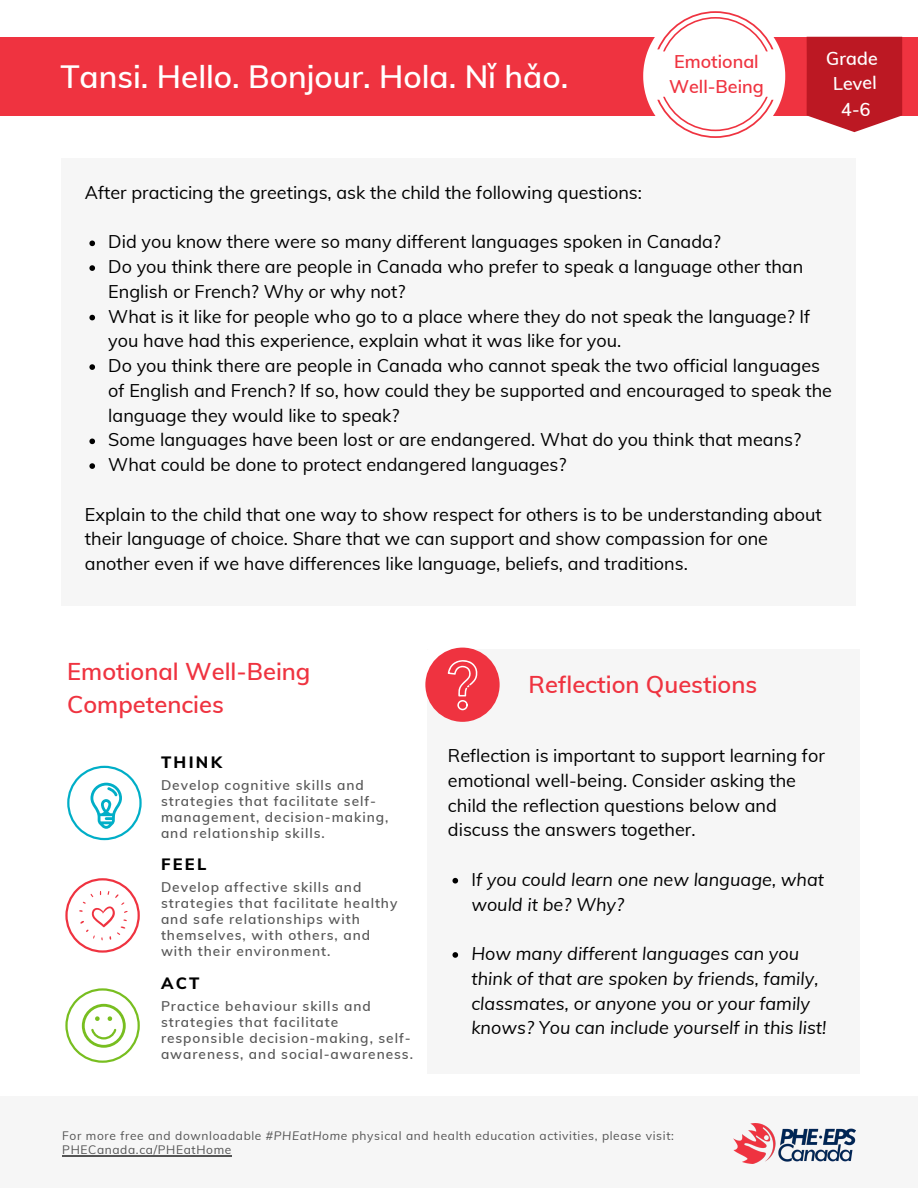
<style>
.page{position:relative;width:918px;height:1188px;background:#fff}
.page>*{position:absolute;margin:0;border:0;box-sizing:border-box;transform-origin:0 0}
.t1{font:600 31.5px "Muli";color:#fff}
.t2{font:600 23.7px/32.7px "Muli";color:#ef3340}
.t3{font:18px/24.8px "Muli";color:#000}
.t4{font:italic 18px/24.8px "Muli";color:#000}
.t5{font:600 18px/25px "Muli";color:#ef3340}
.t6{font:600 18px/25.5px "Muli";color:#fff;text-align:center}
.t7{font:800 16.5px "Muli";letter-spacing:.14em;color:#000}
.t8{font:600 13.65px/15.9px "Muli";letter-spacing:.07em;color:#545454}
.t9{font:12px/14.1px "Muli";letter-spacing:.055em;color:#545454}
.s1{font-style:normal}
.s2{font-style:italic}
</style>
<div class="page">
<div style="left:0;top:1096px;width:918px;height:92px;background:#f6f6f6"></div>
<img style="left:734px;top:1123px;width:121px;height:41px">
<div style="left:61px;top:158px;width:795px;height:448px;background:#f6f6f6"></div>
<div style="left:0;top:37px;width:918px;height:79px;background:#ef3340"></div>
<svg style="left:643px;top:11px;width:142px;height:127px"></svg>
<svg style="left:807px;top:37px;width:95px;height:95px;background:#c12b35"></svg>
<svg style="left:89px;top:241px;width:6px;height:5px"></svg>
<svg style="left:89px;top:265px;width:6px;height:6px"></svg>
<svg style="left:89px;top:315px;width:6px;height:5px"></svg>
<svg style="left:89px;top:364px;width:6px;height:6px"></svg>
<svg style="left:89px;top:439px;width:6px;height:5px"></svg>
<svg style="left:89px;top:463px;width:6px;height:6px"></svg>
<div style="left:427px;top:649px;width:432px;height:424px;background:#f6f6f6"></div>
<div style="left:425px;top:648px;width:75px;height:74px;background:#ef3340;border-radius:50%"></div>
<svg style="left:425px;top:647px;width:53px;height:64px"></svg>
<svg style="left:65px;top:878px;width:75px;height:75px"></svg>
<svg style="left:65px;top:988px;width:75px;height:75px"></svg>
<svg style="left:67px;top:766px;width:75px;height:74px"></svg>
<svg style="left:452px;top:878px;width:6px;height:6px"></svg>
<svg style="left:452px;top:952px;width:6px;height:6px"></svg>
<hr style="left:62px;top:1155px;width:170px;height:1px;background:#545454">
<h1 class="t1" style="left:60px;top:56px;width:509px">Tansi. Hello. Bonjour. Hola. Nı̌hǎo.</h1>
<p class="t6" style="left:826px;top:46px;width:53px;rotate:-1deg">Grade<br>Level<br>4-6</p>
<p class="t5" style="left:669px;top:49px;width:96px">Emotional<br>Well-Being</p>
<p class="t3" style="left:85px;top:180px;width:559px">After practicing the greetings, ask the child the following questions:</p>
<p class="t3" style="left:108px;top:229px;width:725px">Did you know there were so many different languages spoken in Canada?<br>Do you think there are people in Canada who prefer to speak a language other than English or French? Why or why not?<br>What is it like for people who go to a place where they do not speak the language? If you have had this experience, explain what it was like for you.<br>Do you think there are people in Canada who cannot speak the two official languages of English and French? If so, how could they be supported and encouraged to speak the language they would like to speak?<br>Some languages have been lost or are endangered. What do you think that means?<br>What could be done to protect endangered languages?</p>
<p class="t3" style="left:85px;top:501px;width:738px">Explain to the child that one way to show respect for others is to be understanding about their language of choice. Share that we can support and show compassion for one another even if we have differences like language, beliefs, and traditions.</p>
<h2 class="t2" style="left:67px;top:655px;width:245px">Emotional Well-Being<br>Competencies</h2>
<p class="t7" style="left:161px;top:751px;width:62px">THINK</p>
<p class="t8" style="left:161px;top:777px;width:229px">Develop cognitive skills and strategies that facilitate self&shy;management, decision-making, and relationship skills.</p>
<p class="t7" style="left:161px;top:853px;width:47px">FEEL</p>
<p class="t8" style="left:161px;top:879px;width:238px">Develop affective skills and strategies that facilitate healthy and safe relationships with themselves, with others, and with their environment.</p>
<p class="t7" style="left:161px;top:972px;width:40px">ACT</p>
<p class="t8" style="left:161px;top:998px;width:253px">Practice behaviour skills and strategies that facilitate responsible decision-making, self&shy;awareness, and social-awareness.</p>
<h2 class="t2" style="left:529px;top:668px;width:230px">Reflection Questions</h2>
<p class="t3" style="left:448px;top:743px;width:378px">Reflection is important to support learning for emotional well-being. Consider asking the child the reflection questions below and discuss the answers together.</p>
<p class="t4" style="left:471px;top:867px;width:354px"><span class="s1">I</span>f you could learn one new language, what would it be? Why?</p>
<p class="t4" style="left:471px;top:941px;width:357px">How many different languages can you think of that are spoken by friends, family, classmates, or anyone you or your family knows? You can include yourself in this list!</p>
<p class="t9" style="left:62px;top:1129px;width:613px">For more free and downloadable <span class="s2">#PHEatHome</span> physical and health education activities, please visit:<br>PHECanada.ca/PHEatHome</p>
</div>
